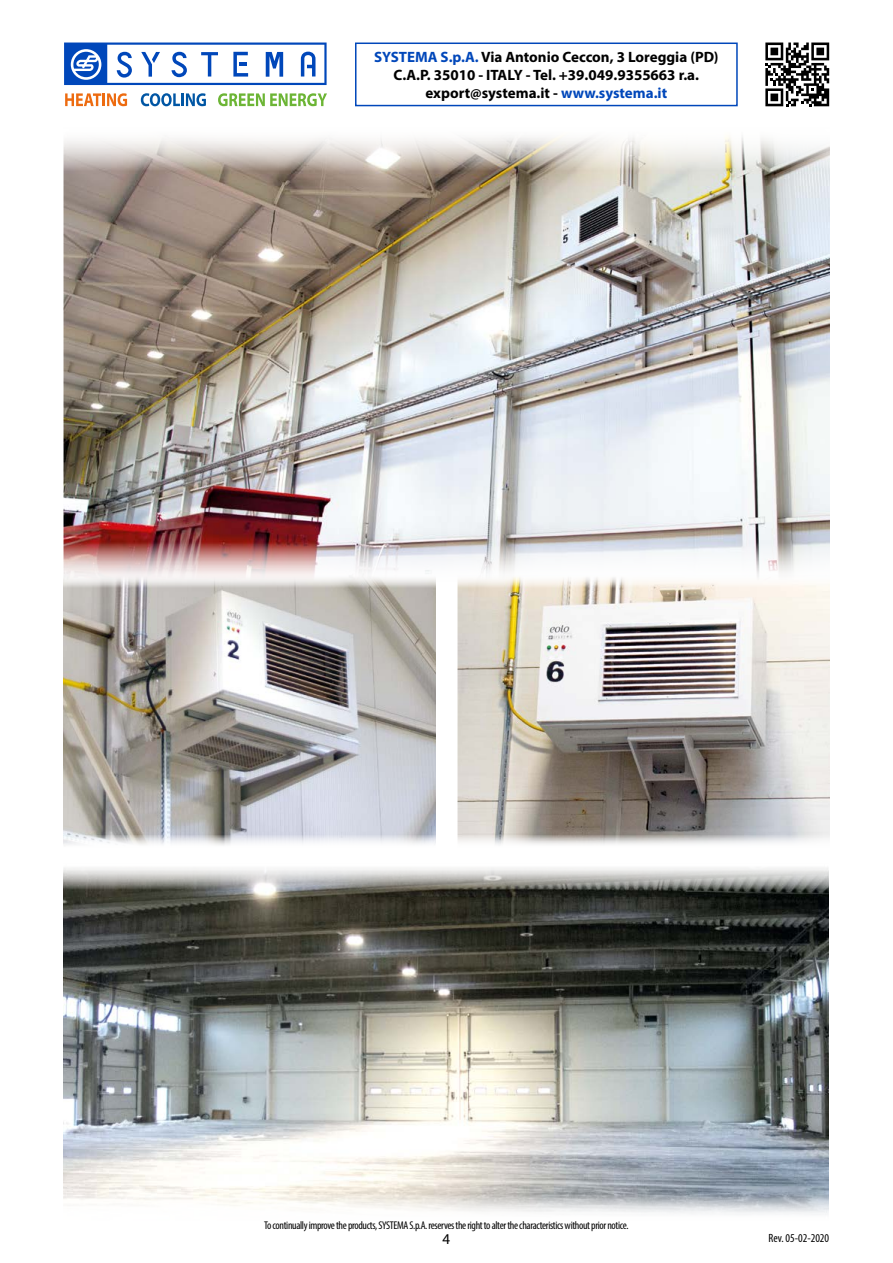
<style>
.page{position:relative;width:893px;height:1263px;background:#fff}
.page>*{position:absolute;margin:0;border:0;box-sizing:border-box;transform-origin:0 0}
.t1{font:700 15px/18px "Myriad Pro";color:#000;text-align:center}
.t2{font:15px "Myriad Pro";color:#000}
.t3{font:condensed 12px "Myriad Pro";color:#000}
.t4{font:condensed 11.25px "Myriad Pro";letter-spacing:-.03em;color:#000}
.s1{color:#0047ba}
</style>
<div class="page">
<svg style="left:65px;top:93px;width:62px;height:13px"></svg>
<svg style="left:141px;top:93px;width:65px;height:13px"></svg>
<svg style="left:218px;top:93px;width:109px;height:13px"></svg>
<svg style="left:64px;top:43px;width:263px;height:42px"></svg>
<svg style="left:765px;top:43px;width:64px;height:63px"></svg>
<img style="left:458px;top:584px;width:372px;height:261px">
<img style="left:63px;top:577px;width:372px;height:268px">
<img style="left:64px;top:137px;width:765px;height:448px">
<img style="left:63px;top:868px;width:766px;height:346px">
<div style="left:355px;top:43px;width:383px;height:63px;border:2px solid #0047ba"></div>
<p class="t1" style="left:374px;top:47px;width:346px"><span class="s1">SYSTEMA S.p.A.</span> Via Antonio Ceccon, 3 Loreggia (PD)<br>C.A.P. 35010 - ITALY - Tel. +39.049.9355663 r.a. export@systema.it - <span class="s1">www.systema.it</span></p>
<p class="t4" style="left:264px;top:1218px;width:366px">To continually improve the products, SYSTEMA S.p.A. reserves the right to alter the characteristics without prior notice.</p>
<p class="t2" style="left:443px;top:1230px;width:9px">4</p>
<p class="t3" style="left:768px;top:1231px;width:62px">Rev. 05-02-2020</p>
</div>
